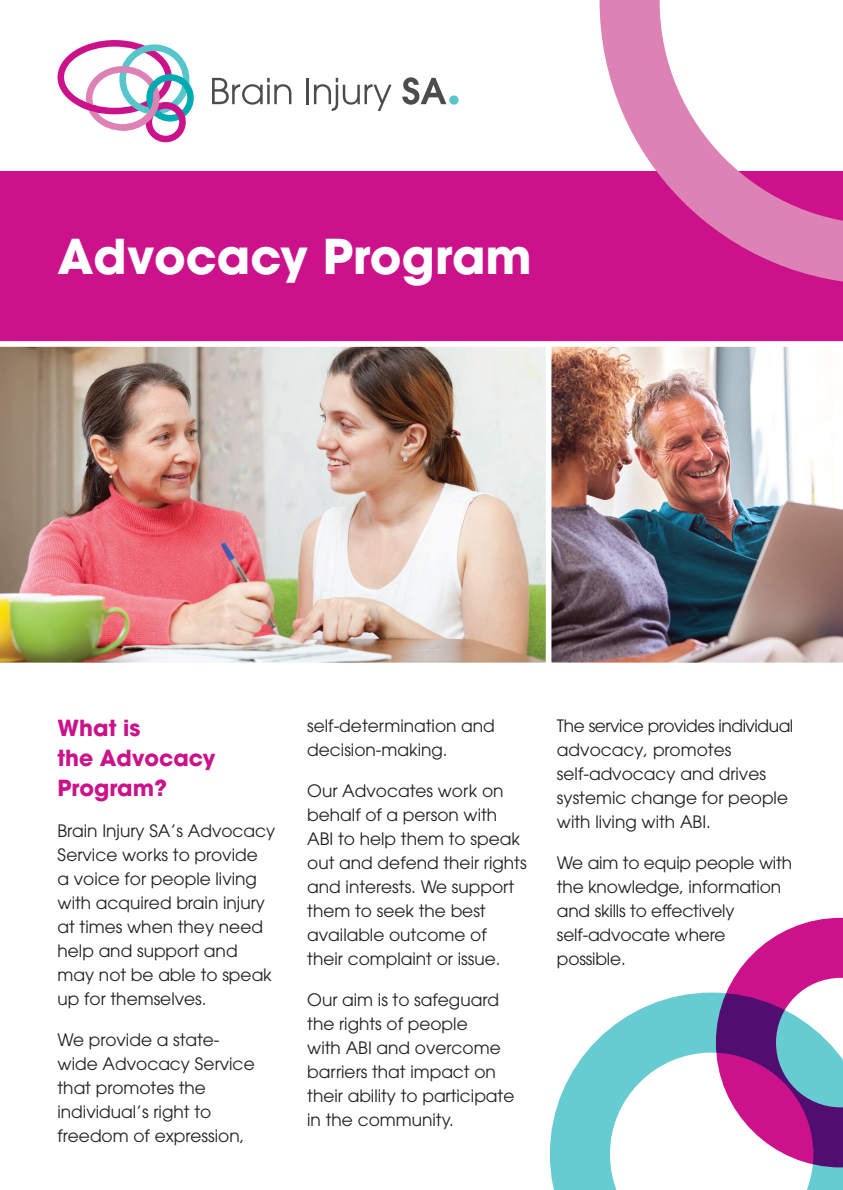
<style>
.page{position:relative;width:843px;height:1190px;background:#fff}
.page>*{position:absolute;margin:0;border:0;box-sizing:border-box;transform-origin:0 0}
.t1{font:700 47.6px "ITC Avant Garde Pro";color:#fff}
.t2{font:700 22px/30px "ITC Avant Garde Pro";color:#cc128b}
.t3{font:17px/24px "ITC Avant Garde Pro";color:#231f20}
</style>
<div class="page">
<img style="left:0;top:347px;width:542px;height:316px">
<img style="left:542px;top:347px;width:300px;height:316px">
<div style="left:0;top:171px;width:842px;height:170px;background:#cc128b"></div>
<svg style="left:212px;top:78px;width:79px;height:27px"></svg>
<hr style="left:306px;top:78px;width:3px;height:26px;background:#4b4c4d">
<svg style="left:314px;top:78px;width:77px;height:33px"></svg>
<svg style="left:402px;top:77px;width:44px;height:28px"></svg>
<div style="left:449px;top:95px;width:9px;height:10px;background:#56c5cc;border-radius:50%"></div>
<svg style="left:57px;top:40px;width:137px;height:102px"></svg>
<svg style="left:599px;top:0;width:243px;height:282px"></svg>
<svg style="left:726px;top:917px;width:116px;height:75px"></svg>
<svg style="left:549px;top:992px;width:293px;height:197px"></svg>
<h1 class="t1" style="left:57px;top:224px;width:475px">Advocacy Program</h1>
<p class="t2" style="left:57px;top:712px;width:159px">What is<br>the Advocacy<br>Program?</p>
<p class="t3" style="left:57px;top:818px;width:219px">Brain Injury SA’s Advocacy<br>Service works to provide<br>a voice for people living with acquired brain injury at times when they need help and support and may not be able to speak up for themselves.</p>
<p class="t3" style="left:57px;top:1027px;width:198px">We provide a state&shy;wide Advocacy Service that promotes the individual’s right to freedom of expression,</p>
<p class="t3" style="left:307px;top:713px;width:189px">self-determination and decision-making.</p>
<p class="t3" style="left:307px;top:778px;width:221px">Our Advocates work on behalf of a person with<br>ABI to help them to speak out and defend their rights and interests. We support them to seek the best available outcome of their complaint or issue.</p>
<p class="t3" style="left:307px;top:987px;width:208px">Our aim is to safeguard the rights of people<br>with ABI and overcome barriers that impact on their ability to participate in the community.</p>
<p class="t3" style="left:556px;top:713px;width:238px">The service provides individual advocacy, promotes self-advocacy and drives systemic change for people with living with ABI.</p>
<p class="t3" style="left:556px;top:850px;width:236px">We aim to equip people with the knowledge, information and skills to effectively self-advocate where possible.</p>
</div>
